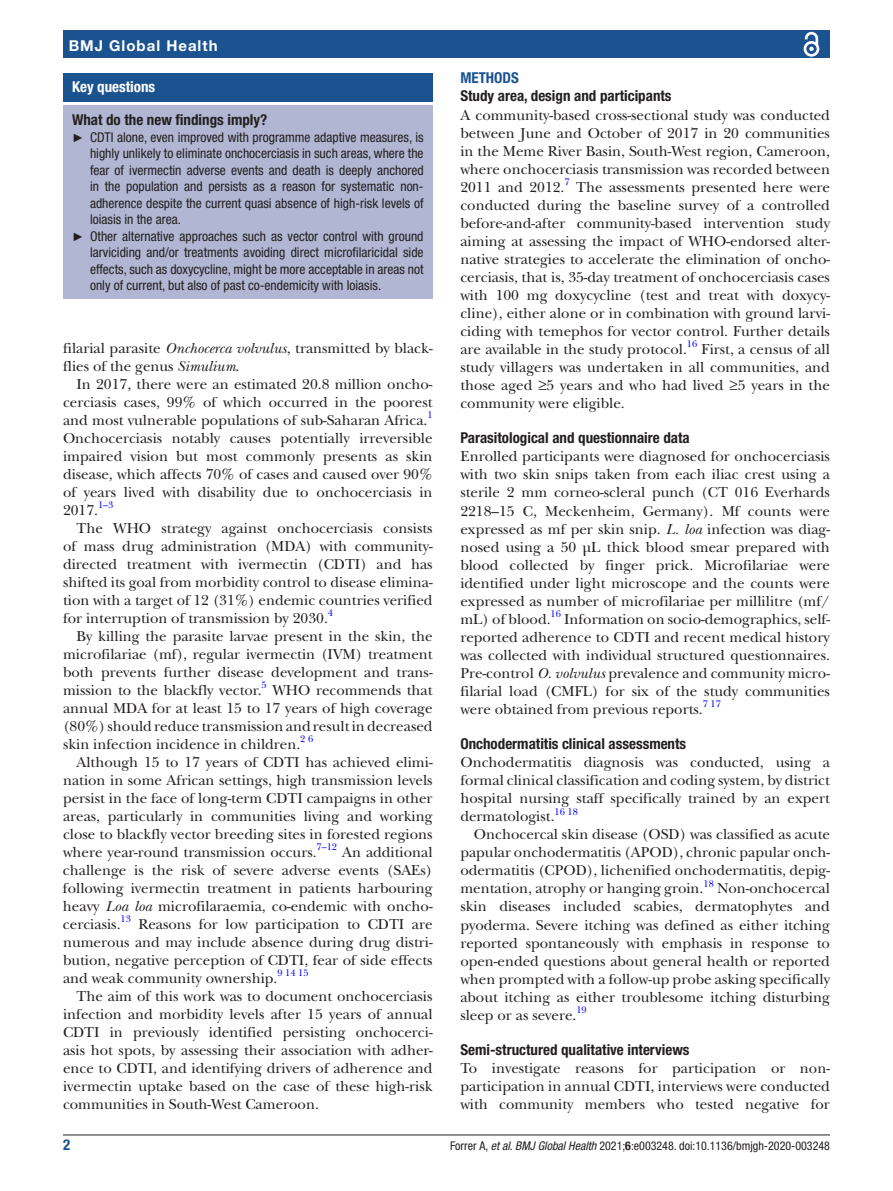
<style>
.page{position:relative;width:893px;height:1191px;background:#fff}
.page>*{position:absolute;margin:0;border:0;box-sizing:border-box;transform-origin:0 0}
.t1{font:15px/18px "New Baskerville";color:#231f20;text-align:justify}
.t2{font:700 condensed 15px "Helvetica Neue LT Std";color:#231f20}
.t3{font:700 15px "Helvetica Neue LT Std";letter-spacing:.065em;color:#fff}
.t4{font:700 condensed 15px "Helvetica Neue LT Std";color:#fff}
.t5{font:700 condensed 15px "Helvetica Neue LT Std";color:#1b5391}
.t6{font:condensed 13.5px "Helvetica Neue LT Std";color:#231f20}
.t7{font:condensed 12px "Helvetica Neue LT Std";color:#231f20}
.t8{font:9.9px "New Baskerville";color:#00f}
.s1{font-family:"Arial";font-stretch:normal;font-size:12px}
.s2{font-style:italic}
.s3{font-weight:700}
</style>
<div class="page">
<hr style="left:63px;top:1134px;width:767px;height:1px;background:#231f20">
<div style="left:63px;top:31px;width:767px;height:27px;background:#1b5391"></div>
<svg style="left:803px;top:31px;width:17px;height:26px"></svg>
<div style="left:63px;top:73px;width:370px;height:28px;background:#1b5391"></div>
<div style="left:63px;top:106px;width:370px;height:193px;background:#b1b7d3"></div>
<p class="t3" style="left:69px;top:36px;width:150px">BMJ Global Health</p>
<p class="t4" style="left:72px;top:78px;width:85px">Key questions</p>
<p class="t2" style="left:72px;top:111px;width:197px">What do the new findings imply?</p>
<p class="t6" style="left:72px;top:129px;width:353px"><span class="s1">►</span> CDTI alone, even improved with programme adaptive measures, is</p>
<p class="t6" style="left:90px;top:146px;width:335px">highly unlikely to eliminate onchocerciasis in such areas, where the</p>
<p class="t6" style="left:90px;top:162px;width:335px">fear of ivermectin adverse events and death is deeply anchored</p>
<p class="t6" style="left:90px;top:179px;width:335px">in the population and persists as a reason for systematic non-</p>
<p class="t6" style="left:90px;top:195px;width:335px">adherence despite the current quasi absence of high-risk levels of</p>
<p class="t6" style="left:90px;top:212px;width:92px">loiasis in the area.</p>
<p class="t6" style="left:72px;top:228px;width:353px"><span class="s1">►</span> Other alternative approaches such as vector control with ground</p>
<p class="t6" style="left:90px;top:245px;width:335px">larviciding and/or treatments avoiding direct microfilaricidal side</p>
<p class="t6" style="left:90px;top:261px;width:335px">effects, such as doxycycline, might be more acceptable in areas not</p>
<p class="t6" style="left:90px;top:278px;width:293px">only of current, but also of past co-endemicity with loiasis.</p>
<p class="t1" style="left:63px;top:339px;width:371px">filarial parasite <span class="s2">Onchocerca volvulus</span>, transmitted by black&shy;flies of the genus <span class="s2">Simulium</span>.</p>
<p class="t1" style="left:63px;top:375px;width:371px;text-indent:14px">In 2017, there were an estimated 20.8 million oncho&shy;cerciasis cases, 99% of which occurred in the poorest and most vulnerable populations of sub-Saharan Africa.</p>
<p class="t8" style="left:427px;top:409px;width:7px">1</p>
<p class="t1" style="left:63px;top:429px;width:371px">Onchocerciasis notably causes potentially irreversible impaired vision but most commonly presents as skin disease, which affects 70% of cases and caused over 90% of years lived with disability due to onchocerciasis in 2017.</p>
<p class="t8" style="left:98px;top:499px;width:17px">1–3</p>
<p class="t1" style="left:63px;top:519px;width:371px;text-indent:14px">The WHO strategy against onchocerciasis consists of mass drug administration (MDA) with community&shy;directed treatment with ivermectin (CDTI) and has shifted its goal from morbidity control to disease elimina&shy;tion with a target of 12 (31%) endemic countries verified for interruption of transmission by 2030.</p>
<p class="t8" style="left:328px;top:607px;width:7px">4</p>
<p class="t1" style="left:63px;top:627px;width:371px;text-indent:14px">By killing the parasite larvae present in the skin, the microfilariae (mf), regular ivermectin (IVM) treatment both prevents further disease development and trans&shy;mission to the blackfly vector.</p>
<p class="t8" style="left:262px;top:679px;width:7px">5</p>
<p class="t1" style="left:63px;top:681px;width:371px;text-indent:209px">WHO recommends that annual MDA for at least 15 to 17 years of high coverage (80%) should reduce transmission and result in decreased skin infection incidence in children.</p>
<p class="t8" style="left:300px;top:733px;width:14px">2 6</p>
<p class="t1" style="left:63px;top:753px;width:371px;text-indent:14px">Although 15 to 17 years of CDTI has achieved elimi&shy;nation in some African settings, high transmission levels persist in the face of long-term CDTI campaigns in other areas, particularly in communities living and working close to blackfly vector breeding sites in forested regions where year-round transmission occurs.</p>
<p class="t8" style="left:317px;top:841px;width:22px">7–12</p>
<p class="t1" style="left:63px;top:843px;width:371px;text-indent:279px">An additional challenge is the risk of severe adverse events (SAEs) following ivermectin treatment in patients harbouring heavy <span class="s2">Loa loa</span> microfilaraemia, co-endemic with oncho&shy;cerciasis.</p>
<p class="t8" style="left:121px;top:913px;width:12px">13</p>
<p class="t1" style="left:63px;top:915px;width:371px;text-indent:75px">Reasons for low participation to CDTI are numerous and may include absence during drug distri&shy;bution, negative perception of CDTI, fear of side effects and weak community ownership.</p>
<p class="t8" style="left:277px;top:967px;width:33px">9 14 15</p>
<p class="t1" style="left:63px;top:987px;width:371px;text-indent:14px">The aim of this work was to document onchocerciasis infection and morbidity levels after 15 years of annual CDTI in previously identified persisting onchocerci&shy;asis hot spots, by assessing their association with adher&shy;ence to CDTI, and identifying drivers of adherence and ivermectin uptake based on the case of these high-risk communities in South-West Cameroon.</p>
<p class="t5" style="left:460px;top:69px;width:60px">METHODS</p>
<p class="t2" style="left:460px;top:87px;width:213px">Study area, design and participants</p>
<p class="t1" style="left:460px;top:106px;width:371px">A community-based cross-sectional study was conducted between June and October of 2017 in 20 communities in the Meme River Basin, South-West region, Cameroon, where onchocerciasis transmission was recorded between 2011 and 2012.<sup>7</sup> The assessments presented here were conducted during the baseline survey of a controlled before-and-after community-based intervention study aiming at assessing the impact of WHO-endorsed alter&shy;native strategies to accelerate the elimination of oncho&shy;cerciasis, that is, 35-day treatment of onchocerciasis cases with 100 mg doxycycline (test and treat with doxycy&shy;cline), either alone or in combination with ground larvi&shy;ciding with temephos for vector control. Further details are available in the study protocol.</p>
<p class="t8" style="left:687px;top:338px;width:12px">16</p>
<p class="t1" style="left:460px;top:340px;width:371px;text-indent:241px">First, a census of all study villagers was undertaken in all communities, and those aged ≥5 years and who had lived ≥5 years in the community were eligible.</p>
<p class="t2" style="left:460px;top:429px;width:231px">Parasitological and questionnaire data</p>
<p class="t1" style="left:460px;top:448px;width:371px">Enrolled participants were diagnosed for onchocerciasis with two skin snips taken from each iliac crest using a sterile 2 mm corneo-scleral punch (CT 016 Everhards 2218–15 C, Meckenheim, Germany). Mf counts were expressed as mf per skin snip. <span class="s2">L. loa</span> infection was diag&shy;nosed using a 50 µL thick blood smear prepared with blood collected by finger prick. Microfilariae were identified under light microscope and the counts were expressed as number of microfilariae per millilitre (mf/ mL) of blood.</p>
<p class="t8" style="left:551px;top:608px;width:12px">16</p>
<p class="t1" style="left:460px;top:610px;width:371px;text-indent:104px">Information on socio-demographics, self&shy;reported adherence to CDTI and recent medical history was collected with individual structured questionnaires.<br>Pre-control <span class="s2">O. volvulus</span> prevalence and community micro&shy;filarial load (CMFL) for six of the study communities were obtained from previous reports.</p>
<p class="t8" style="left:703px;top:698px;width:20px">7 17</p>
<p class="t2" style="left:460px;top:735px;width:227px">Onchodermatitis clinical assessments</p>
<p class="t1" style="left:460px;top:753px;width:371px">Onchodermatitis diagnosis was conducted, using a formal clinical classification and coding system, by district hospital nursing staff specifically trained by an expert dermatologist.<sup>16</sup> <sup>18</sup></p>
<p class="t1" style="left:460px;top:825px;width:371px;text-indent:14px">Onchocercal skin disease (OSD) was classified as acute papular onchodermatitis (APOD), chronic papular onch&shy;odermatitis (CPOD), lichenified onchodermatitis, depig&shy;mentation, atrophy or hanging groin.</p>
<p class="t8" style="left:703px;top:877px;width:12px">18</p>
<p class="t1" style="left:460px;top:879px;width:371px;text-indent:257px">Non-onchocercal skin diseases included scabies, dermatophytes and pyoderma. Severe itching was defined as either itching reported spontaneously with emphasis in response to open-ended questions about general health or reported when prompted with a follow-up probe asking specifically about itching as either troublesome itching disturbing sleep or as severe.</p>
<p class="t8" style="left:576px;top:1003px;width:12px">19</p>
<p class="t2" style="left:460px;top:1041px;width:231px">Semi-structured qualitative interviews</p>
<p class="t1" style="left:460px;top:1059px;width:371px">To investigate reasons for participation or non&shy;participation in annual CDTI, interviews were conducted with community members who tested negative for</p>
<p class="t5" style="left:63px;top:1135px;width:9px">2</p>
<p class="t7" style="left:450px;top:1138px;width:381px">Forrer A, <span class="s2">et al</span>. <span class="s2">BMJ Global Health</span> 2021;<span class="s3">6</span>:e003248. doi:10.1136/bmjgh-2020-003248</p>
</div>
